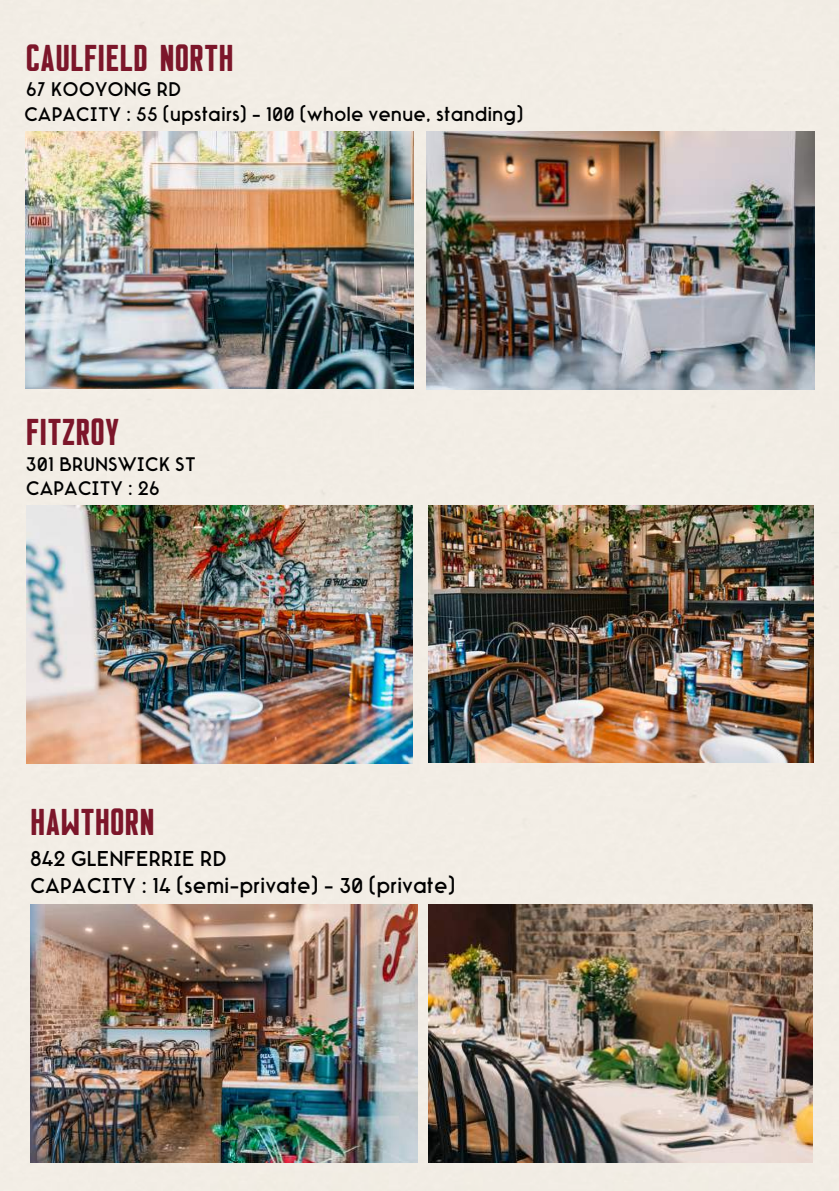
<style>
.page{position:relative;width:839px;height:1191px;background:#fff}
.page>*{position:absolute;margin:0;border:0;box-sizing:border-box;transform-origin:0 0}
.t1{font:900 32.8px "Flounder Pro";color:#7c162a}
.t2{font:500 19.6px/27px "Voyager";color:#000}
.t3{font:500 18.2px "Voyager";color:#000}
.t4{font:500 18px/24px "Voyager";color:#000}
</style>
<div class="page">
<div style="left:0;top:0;width:838px;height:1191px;background:#f2ede5"></div>
<img style="left:26px;top:131px;width:387px;height:258px">
<img style="left:427px;top:131px;width:387px;height:258px">
<img style="left:27px;top:506px;width:385px;height:257px">
<img style="left:428px;top:506px;width:385px;height:257px">
<img style="left:30px;top:904px;width:387px;height:258px">
<img style="left:428px;top:904px;width:384px;height:258px">
<h1 class="t1" style="left:26px;top:47px;width:209px">CAULFIELD NORTH</h1>
<p class="t3" style="left:26px;top:79px;width:157px">67 KOOYONG RD</p>
<p class="t4" style="left:24px;top:103px;width:500px">CAPACITY : 55 (upstairs) - 100 (whole venue, standing)</p>
<h1 class="t1" style="left:26px;top:421px;width:95px">FITZROY</h1>
<p class="t4" style="left:26px;top:453px;width:171px">301 BRUNSWICK ST<br>CAPACITY : 26</p>
<h1 class="t1" style="left:30px;top:811px;width:126px">HAWTHORN</h1>
<p class="t2" style="left:30px;top:846px;width:427px">842 GLENFERRIE RD<br>CAPACITY : 14 (semi-private) - 30 (private)</p>
</div>
